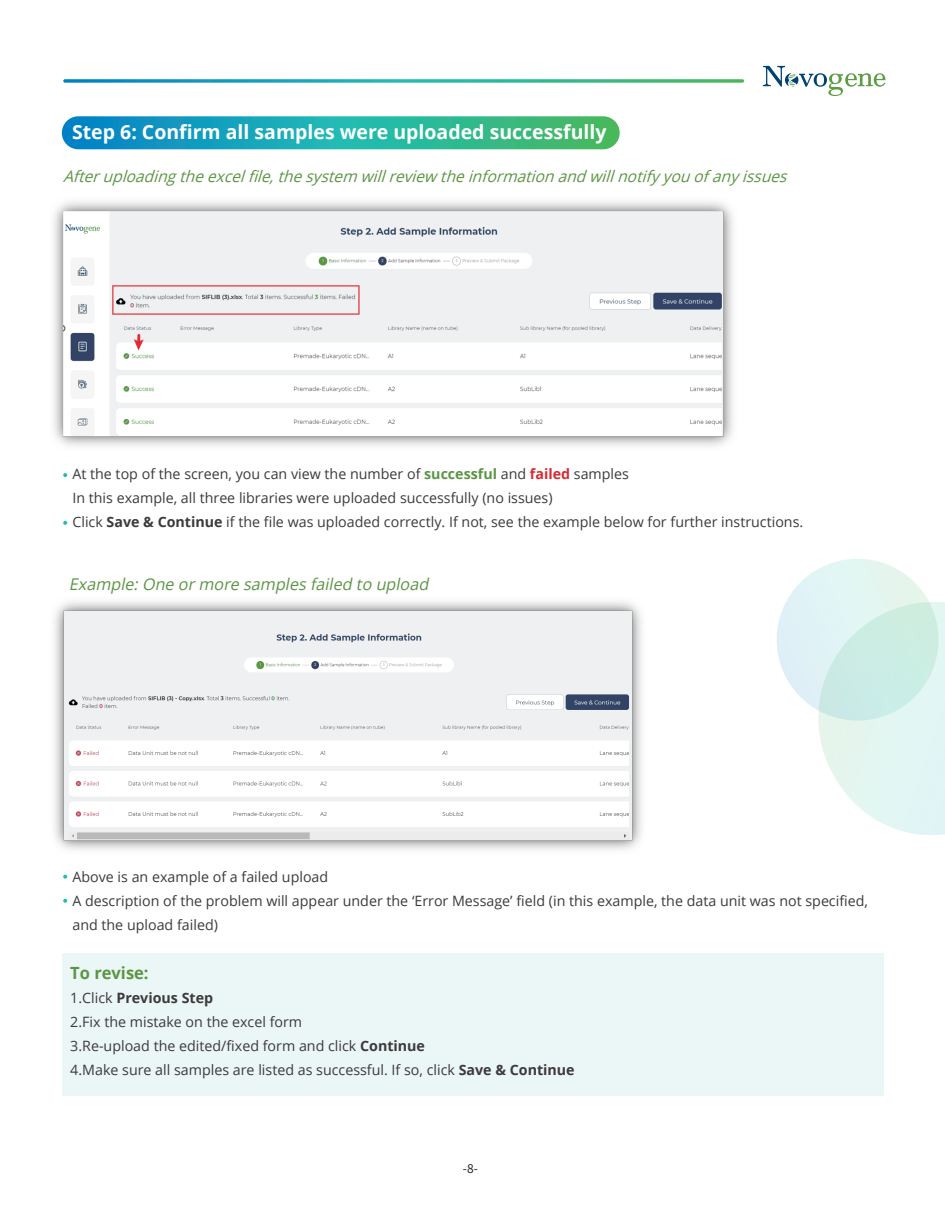
<style>
.page{position:relative;width:945px;height:1215px;background:#fff}
.page>*{position:absolute;margin:0;border:0;box-sizing:border-box;transform-origin:0 0}
.t1{font:700 19.5px "Open Sans";color:#fff}
.t2{font:700 16.8px "Open Sans";color:#5b9644}
.t3{font:italic 16.2px "Open Sans";color:#5b9644}
.t4{font:italic 15.75px "Open Sans";color:#5b9644}
.t5{font:14.25px/24px "Open Sans";color:#3d3a3a}
.t6{font:12px "Source Han Sans CN";color:#231f20}
.s1{font-weight:700;color:#5b9644}
.s2{font-weight:700;color:#d22d34}
.s3{font-weight:700}
</style>
<div class="page">
<div style="left:62px;top:953px;width:822px;height:143px;background:#ebf6f6"></div>
<img style="left:54px;top:601px;width:588px;height:249px">
<img style="left:53px;top:201px;width:680px;height:245px">
<svg style="left:63px;top:79px;width:681px;height:4px;background:#40b6af"></svg>
<svg style="left:763px;top:66px;width:123px;height:30px"></svg>
<svg style="left:63px;top:473px;width:4px;height:4px"></svg>
<svg style="left:63px;top:521px;width:4px;height:4px"></svg>
<svg style="left:63px;top:875px;width:4px;height:4px"></svg>
<svg style="left:63px;top:899px;width:4px;height:4px"></svg>
<svg style="left:62px;top:116px;width:558px;height:33px;background:#24aca4"></svg>
<svg style="left:777px;top:559px;width:168px;height:276px"></svg>
<h1 class="t1" style="left:72px;top:118px;width:536px">Step 6: Confirm all samples were uploaded successfully</h1>
<p class="t4" style="left:63px;top:165px;width:731px">Afteruploadingtheexcelfile,thesystem willreview theinformationandwillnotifyyouofanyissues</p>
<p class="t5" style="left:72px;top:462px;width:732px">At the top of the screen, you can view the number of <span class="s1">successful</span> and <span class="s2">failed</span> samples<br>In this example, all three libraries were uploaded successfully (no issues)<br>Click <span class="s3">Save &amp; Continue</span> if the file was uploaded correctly. If not, see the example below for further instructions.</p>
<p class="t3" style="left:69px;top:573px;width:365px">Example:One ormore samplesfailed to upload</p>
<p class="t5" style="left:72px;top:865px;width:797px">Above is an example of a failed upload<br>A description of the problem will appear under the ‘Error Message’ field (in this example, the data unit was not specified, and the upload failed)</p>
<p class="t2" style="left:70px;top:961px;width:80px">To revise:</p>
<p class="t5" style="left:70px;top:986px;width:506px">1.Click <span class="s3">Previous Step<br></span>2.Fix the mistake on the excel form<br>3.Re-upload the edited/fixed form and click <span class="s3">Continue<br></span>4.Make sure all samples are listed as successful. If so, click <span class="s3">Save &amp; Continue</span></p>
<p class="t6" style="left:463px;top:1162px;width:16px">-8-</p>
</div>
